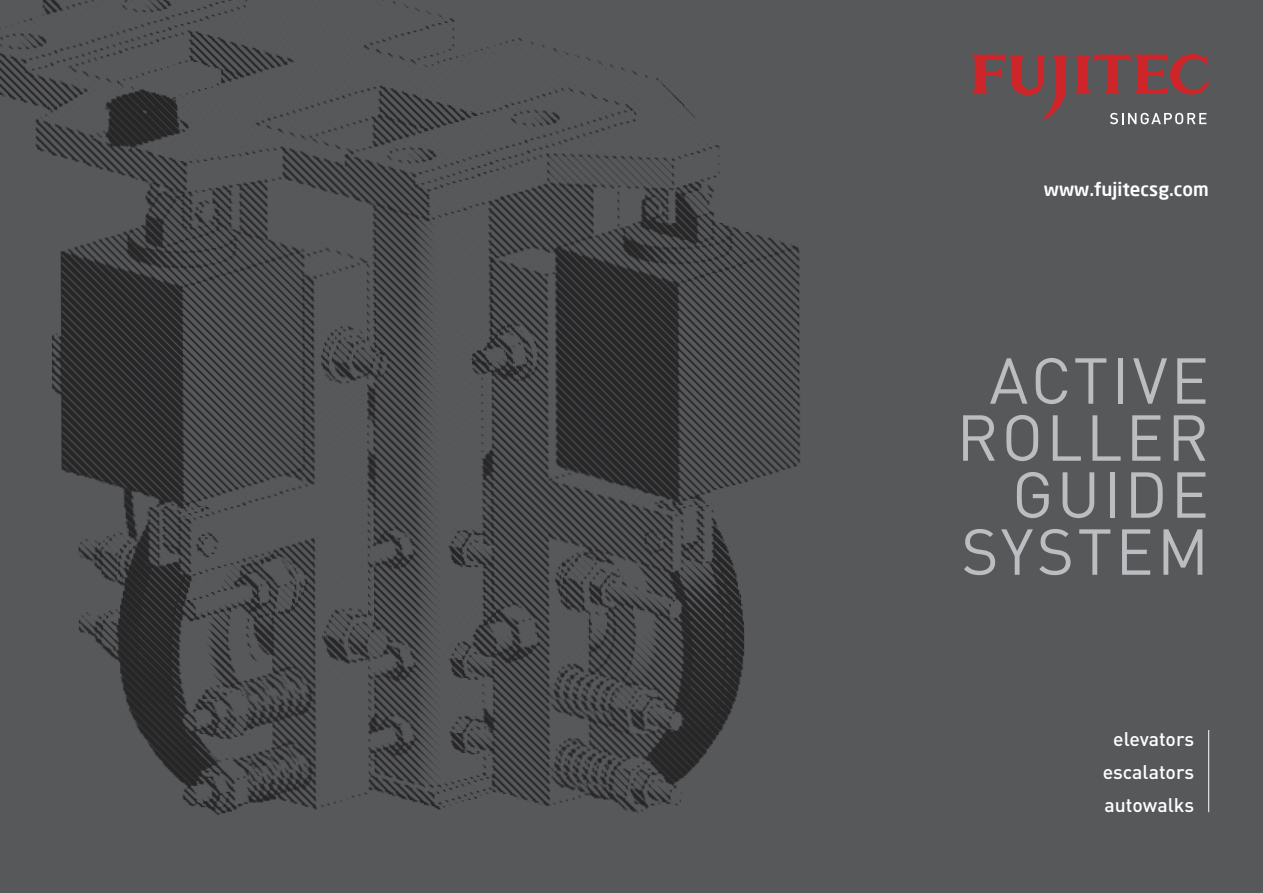
<style>
.page{position:relative;width:1263px;height:893px;background:#57585a}
.page>*{position:absolute;margin:0;border:0;box-sizing:border-box;transform-origin:0 0}
.t1{font:63.75px/57px "DIN";letter-spacing:.05em;color:#bcbdc0;text-align:right}
.t2{font:500 19.5px/32.7px "DIN";color:#fff;text-align:center}
.t3{font:500 18.6px "Neo Sans";color:#fff}
</style>
<div class="page">
<svg style="left:971px;top:54px;width:238px;height:70px"></svg>
<img style="left:0;top:0;width:800px;height:815px">
<hr style="left:1208px;top:730px;width:1px;height:82px;background:#fff">
<p class="t3" style="left:1044px;top:178px;width:167px">www.fujitecsg.com</p>
<h1 class="t1" style="left:956px;top:351px;width:254px">ACTIVE<br>ROLLER<br>GUIDE<br>SYSTEM</h1>
<p class="t2" style="left:1103px;top:722px;width:93px">elevators escalators autowalks</p>
</div>
